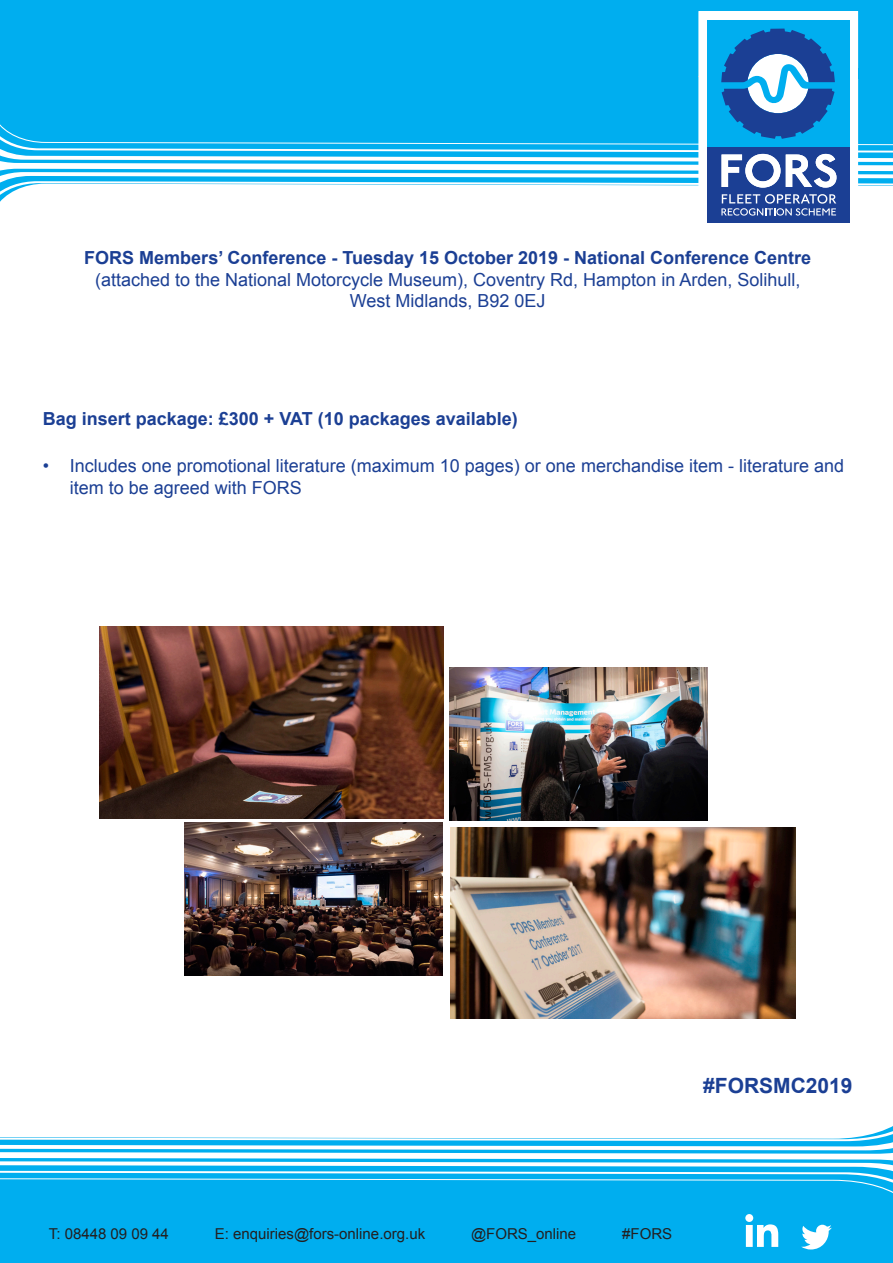
<style>
.page{position:relative;width:893px;height:1263px;background:#fff}
.page>*{position:absolute;margin:0;border:0;box-sizing:border-box;transform-origin:0 0}
.t1{font:700 21px "Arial";color:#1b3f94}
.t2{font:18px/21.6px "Arial";color:#1b3f94}
.t3{font:700 18px "Arial";color:#1b3f94}
.t4{font:15px "Arial";color:#231f20}
</style>
<div class="page">
<div style="left:0;top:0;width:893px;height:76px;background:#00aeef"></div>
<div style="left:699px;top:12px;width:158px;height:219px;background:#fff"></div>
<div style="left:698px;top:11px;width:160px;height:221px;border:2px solid #fff"></div>
<div style="left:707px;top:20px;width:142px;height:127px;background:#00aeef"></div>
<div style="left:707px;top:147px;width:142px;height:76px;background:#1b3f94"></div>
<svg style="left:0;top:29px;width:893px;height:188px"></svg>
<div style="left:858px;top:68px;width:35px;height:11px;background:#00aeef"></div>
<div style="left:165px;top:58px;width:533px;height:26px;background:#00aeef"></div>
<div style="left:0;top:1247px;width:893px;height:16px;background:#00aeef"></div>
<svg style="left:0;top:1126px;width:893px;height:123px"></svg>
<img style="left:99px;top:627px;width:344px;height:191px">
<img style="left:450px;top:667px;width:257px;height:153px">
<img style="left:185px;top:823px;width:257px;height:153px">
<img style="left:451px;top:827px;width:344px;height:191px">
<p class="t3" style="left:84px;top:246px;width:728px">FORS Members’ Conference - Tuesday 15 October 2019 - National Conference Centre</p>
<p class="t2" style="left:95px;top:269px;width:707px">(attached to the National Motorcycle Museum), Coventry Rd, Hampton in Arden, Solihull,</p>
<p class="t2" style="left:350px;top:290px;width:197px">West Midlands, B92 0EJ</p>
<p class="t3" style="left:43px;top:407px;width:477px">Bag insert package: £300 + VAT (10 packages available)</p>
<p class="t2" style="left:70px;top:455px;width:776px;text-indent:-27px">• Includes one promotional literature (maximum 10 pages) or one merchandise item - literature and item to be agreed with FORS</p>
<p class="t1" style="left:703px;top:1072px;width:151px">#FORSMC2019</p>
<p class="t4" style="left:49px;top:1224px;width:122px">T: 08448 09 09 44</p>
<p class="t4" style="left:215px;top:1224px;width:212px">E: enquiries@fors-online.org.uk</p>
<p class="t4" style="left:471px;top:1224px;width:107px">@FORS_online</p>
<p class="t4" style="left:622px;top:1224px;width:52px">#FORS</p>
</div>
